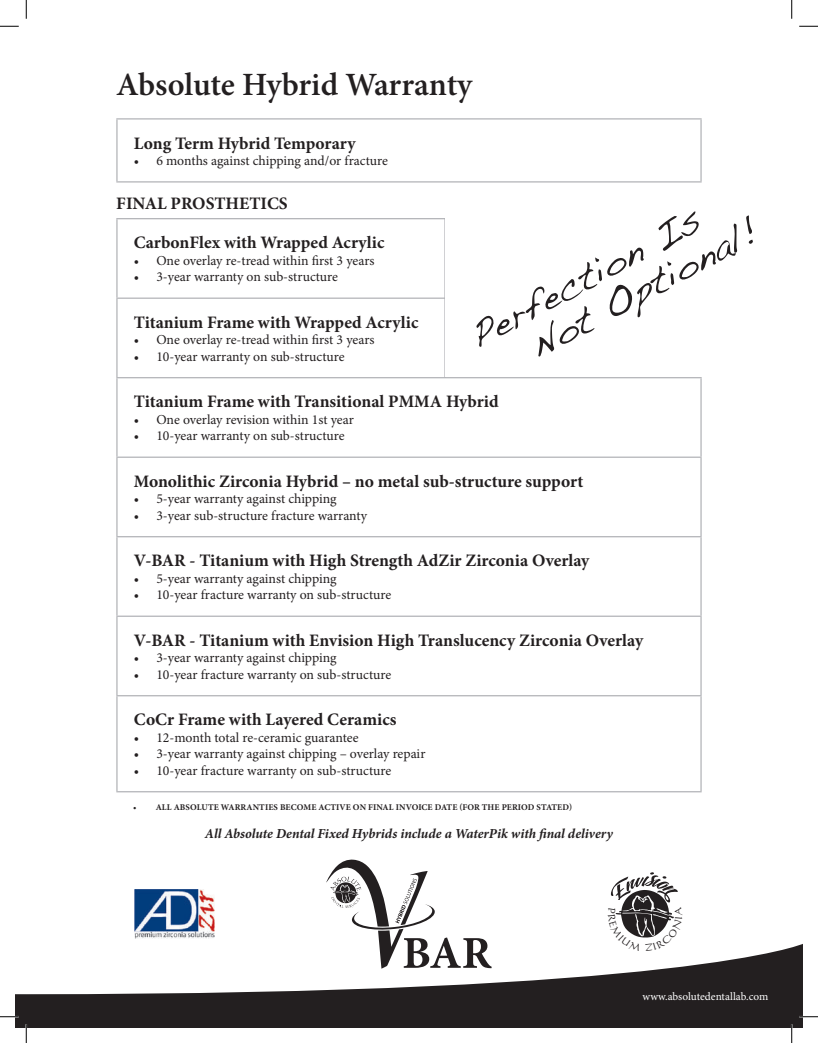
<style>
.page{position:relative;width:818px;height:1043px;background:#fff}
.page>*{position:absolute;margin:0;border:0;box-sizing:border-box;transform-origin:0 0}
.t1{font:37.5px/37.1px "Handwriting Dakota";color:#231f20}
.t2{font:600 32.5px "Minion Pro";letter-spacing:-.005em;color:#231f20}
.t3{font:700 17.5px "Minion Pro";color:#231f20}
.t4{font:13.75px "Minion Pro";letter-spacing:-.005em;color:#231f20}
.t5{font:italic 700 13.75px "Minion Pro";letter-spacing:-.005em;color:#231f20}
.t6{font:11.25px "Minion Pro";color:#fff}
.t7{font:700 8.75px "Minion Pro";letter-spacing:.01em;color:#231f20}
.s1{font-weight:400}
</style>
<div class="page">
<svg style="left:15px;top:944px;width:787px;height:84px;fill:#231f20"></svg>
<svg style="left:326px;top:859px;width:165px;height:109px"></svg>
<img style="left:134px;top:889px;width:81px;height:49px">
<hr style="left:116px;top:218px;width:585px;height:1px;background:#b2b3b7">
<hr style="left:116px;top:219px;width:2px;height:78px;background:#b2b3b7">
<hr style="left:116px;top:297px;width:585px;height:2px;background:#b2b3b7">
<hr style="left:116px;top:299px;width:2px;height:78px;background:#b2b3b7">
<hr style="left:116px;top:377px;width:585px;height:1px;background:#b2b3b7">
<hr style="left:116px;top:378px;width:2px;height:78px;background:#b2b3b7">
<hr style="left:700px;top:378px;width:1px;height:78px;background:#b2b3b7">
<hr style="left:116px;top:456px;width:585px;height:2px;background:#b2b3b7">
<hr style="left:116px;top:458px;width:2px;height:78px;background:#b2b3b7">
<hr style="left:700px;top:458px;width:1px;height:78px;background:#b2b3b7">
<hr style="left:116px;top:536px;width:585px;height:1px;background:#b2b3b7">
<hr style="left:116px;top:537px;width:2px;height:78px;background:#b2b3b7">
<hr style="left:700px;top:537px;width:1px;height:78px;background:#b2b3b7">
<hr style="left:116px;top:615px;width:585px;height:2px;background:#b2b3b7">
<hr style="left:116px;top:617px;width:2px;height:78px;background:#b2b3b7">
<hr style="left:700px;top:617px;width:1px;height:78px;background:#b2b3b7">
<hr style="left:116px;top:695px;width:585px;height:1px;background:#b2b3b7">
<hr style="left:116px;top:696px;width:2px;height:95px;background:#b2b3b7">
<hr style="left:700px;top:696px;width:1px;height:95px;background:#b2b3b7">
<hr style="left:116px;top:791px;width:585px;height:1px;background:#b2b3b7">
<hr style="left:116px;top:118px;width:585px;height:1px;background:#b2b3b7">
<hr style="left:116px;top:119px;width:2px;height:62px;background:#b2b3b7">
<hr style="left:700px;top:119px;width:1px;height:62px;background:#b2b3b7">
<hr style="left:116px;top:181px;width:585px;height:1px;background:#b2b3b7">
<hr style="left:444px;top:218px;width:1px;height:160px;background:#b2b3b7">
<div style="left:445px;top:214px;width:260px;height:163px;background:#fff"></div>
<svg style="left:0;top:25px;width:19px;height:2px"></svg>
<svg style="left:799px;top:25px;width:19px;height:2px"></svg>
<svg style="left:0;top:1015px;width:19px;height:2px"></svg>
<svg style="left:799px;top:1015px;width:19px;height:2px"></svg>
<svg style="left:25px;top:0;width:2px;height:19px"></svg>
<svg style="left:25px;top:1024px;width:2px;height:18px"></svg>
<svg style="left:791px;top:0;width:1px;height:19px"></svg>
<svg style="left:790px;top:1024px;width:2px;height:18px"></svg>
<svg style="left:607px;top:872px;width:75px;height:79px"></svg>
<h2 class="t2" style="left:116px;top:62px;width:357px">Absolute Hybrid Warranty</h2>
<p class="t3" style="left:134px;top:131px;width:223px">Long Term Hybrid Temporary</p>
<p class="t4" style="left:134px;top:151px;width:255px">• 6 months against chipping and/or fracture</p>
<p class="t3" style="left:116px;top:191px;width:173px">FINAL PROSTHETICS</p>
<p class="t3" style="left:134px;top:230px;width:252px">CarbonFlex with Wrapped Acrylic</p>
<p class="t4" style="left:134px;top:251px;width:242px">• One overlay re-tread within first 3 years</p>
<p class="t4" style="left:134px;top:268px;width:206px">• 3-year warranty on sub-structure</p>
<p class="t3" style="left:134px;top:310px;width:286px">Titanium Frame with Wrapped Acrylic</p>
<p class="t4" style="left:134px;top:331px;width:242px">• One overlay re-tread within first 3 years</p>
<p class="t4" style="left:134px;top:347px;width:212px">• 10-year warranty on sub-structure</p>
<p class="t3" style="left:134px;top:389px;width:366px">Titanium Frame with Transitional PMMA Hybrid</p>
<p class="t4" style="left:134px;top:410px;width:221px">• One overlay revision within 1st year</p>
<p class="t4" style="left:134px;top:427px;width:212px">• 10-year warranty on sub-structure</p>
<p class="t3" style="left:134px;top:469px;width:451px">Monolithic Zirconia Hybrid – no metal sub-structure support</p>
<p class="t4" style="left:134px;top:489px;width:204px">• 5-year warranty against chipping</p>
<p class="t4" style="left:134px;top:506px;width:235px">• 3-year sub-structure fracture warranty</p>
<p class="t3" style="left:134px;top:548px;width:457px">V-BAR - Titanium with High Strength AdZir Zirconia Overlay</p>
<p class="t4" style="left:134px;top:569px;width:204px">• 5-year warranty against chipping</p>
<p class="t4" style="left:134px;top:585px;width:259px">• 10-year fracture warranty on sub-structure</p>
<p class="t3" style="left:134px;top:628px;width:511px">V-BAR - Titanium with Envision High Translucency Zirconia Overlay</p>
<p class="t4" style="left:134px;top:648px;width:204px">• 3-year warranty against chipping</p>
<p class="t4" style="left:134px;top:665px;width:259px">• 10-year fracture warranty on sub-structure</p>
<p class="t3" style="left:134px;top:707px;width:264px">CoCr Frame with Layered Ceramics</p>
<p class="t4" style="left:134px;top:728px;width:226px">• 12-month total re-ceramic guarantee</p>
<p class="t4" style="left:134px;top:744px;width:293px">• 3-year warranty against chipping – overlay repair</p>
<p class="t4" style="left:134px;top:761px;width:259px">• 10-year fracture warranty on sub-structure</p>
<p class="t7" style="left:133px;top:801px;width:440px"><span class="s1">•</span> ALL ABSOLUTE WARRANTIES BECOME ACTIVE ON FINAL INVOICE DATE (FOR THE PERIOD STATED)</p>
<p class="t5" style="left:205px;top:823px;width:409px">All Absolute Dental Fixed Hybrids include a WaterPik with final delivery</p>
<h1 class="t1" style="left:504px;top:298px;width:256px;text-indent:-48px;rotate:-28deg">Perfection Is<br>Not Optional!</h1>
<p class="t6" style="left:642px;top:988px;width:127px">www.absolutedentallab.com</p>
</div>
